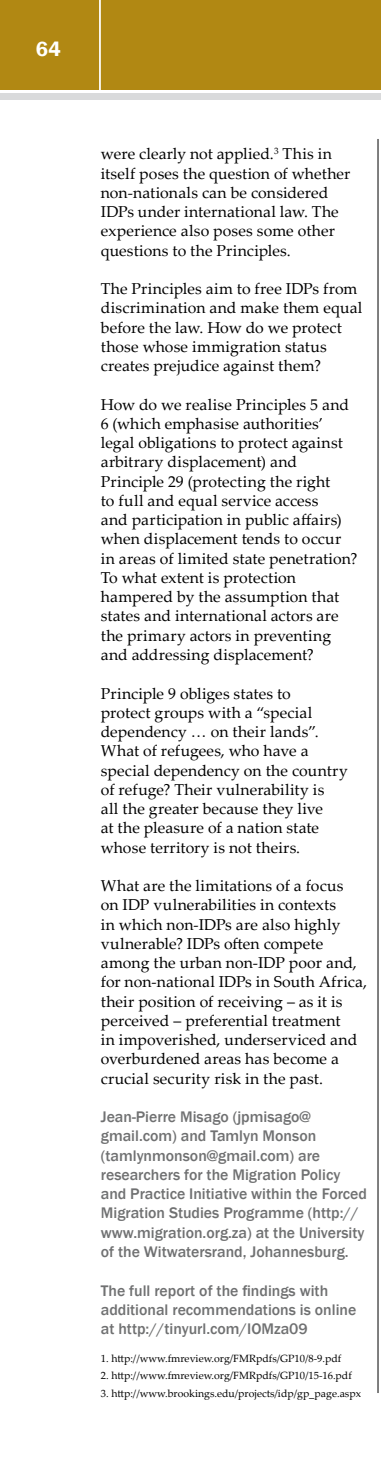
<style>
.page{position:relative;width:381px;height:1474px;background:#fff}
.page>*{position:absolute;margin:0;border:0;box-sizing:border-box;transform-origin:0 0}
.t1{font:600 21px "Franklin Gothic";color:#fff}
.t2{font:15.75px/19.2px "Palatino Linotype";letter-spacing:.005em;color:#000}
.t3{font:500 15.75px/19.2px "Franklin Gothic";color:#707172}
.t4{font:10.5px "Palatino Linotype";color:#000}
</style>
<div class="page">
<div style="left:0;top:0;width:380px;height:89px;background:#b18813"></div>
<div style="left:0;top:93px;width:380px;height:7px;background:#d9dadb"></div>
<hr style="left:99px;top:0;width:2px;height:91px;background:#fff">
<hr style="left:377px;top:139px;width:1px;height:1253px;background:#000">
<h1 class="t1" style="left:36px;top:36px;width:26px">64</h1>
<p class="t2" style="left:101px;top:144px;width:251px">were clearly not applied.<sup>3</sup> This in itself poses the question of whether non-nationals can be considered IDPs under international law. The experience also poses some other questions to the Principles.</p>
<p class="t2" style="left:101px;top:278px;width:263px">The Principles aim to free IDPs from discrimination and make them equal before the law. How do we protect those whose immigration status creates prejudice against them?</p>
<p class="t2" style="left:101px;top:394px;width:258px">How do we realise Principles 5 and 6 (which emphasise authorities’ legal obligations to protect against arbitrary displacement) and Principle 29 (protecting the right<br>to full and equal service access<br>and participation in public affairs) when displacement tends to occur in areas of limited state penetration?<br>To what extent is protection hampered by the assumption that states and international actors are the primary actors in preventing and addressing displacement?</p>
<p class="t2" style="left:101px;top:683px;width:248px">Principle 9 obliges states to<br>protect groups with a “special dependency … on their lands”.<br>What of refugees, who have a special dependency on the country of refuge? Their vulnerability is<br>all the greater because they live<br>at the pleasure of a nation state whose territory is not theirs.</p>
<p class="t2" style="left:101px;top:875px;width:267px">What are the limitations of a focus<br>on IDP vulnerabilities in contexts<br>in which non-IDPs are also highly vulnerable? IDPs often compete among the urban non-IDP poor and, for non-national IDPs in South Africa, their position of receiving – as it is perceived – preferential treatment<br>in impoverished, underserviced and overburdened areas has become a crucial security risk in the past.</p>
<p class="t3" style="left:101px;top:1107px;width:267px">Jean-Pierre Misago (jpmisago@ gmail.com) and Tamlyn Monson (tamlynmonson@gmail.com) are researchers for the Migration Policy and Practice Initiative within the Forced Migration Studies Programme (http:// www.migration.org.za) at the University of the Witwatersrand, Johannesburg.</p>
<p class="t3" style="left:101px;top:1280px;width:257px">The full report of the findings with additional recommendations is online at http://tinyurl.com/IOMza09</p>
<p class="t4" style="left:101px;top:1350px;width:242px">1. http://www.fmreview.org/FMRpdfs/GP10/8-9.pdf</p>
<p class="t4" style="left:101px;top:1368px;width:252px">2. http://www.fmreview.org/FMRpdfs/GP10/15-16.pdf</p>
<p class="t4" style="left:101px;top:1385px;width:261px">3. http://www.brookings.edu/projects/idp/gp_page.aspx</p>
</div>
